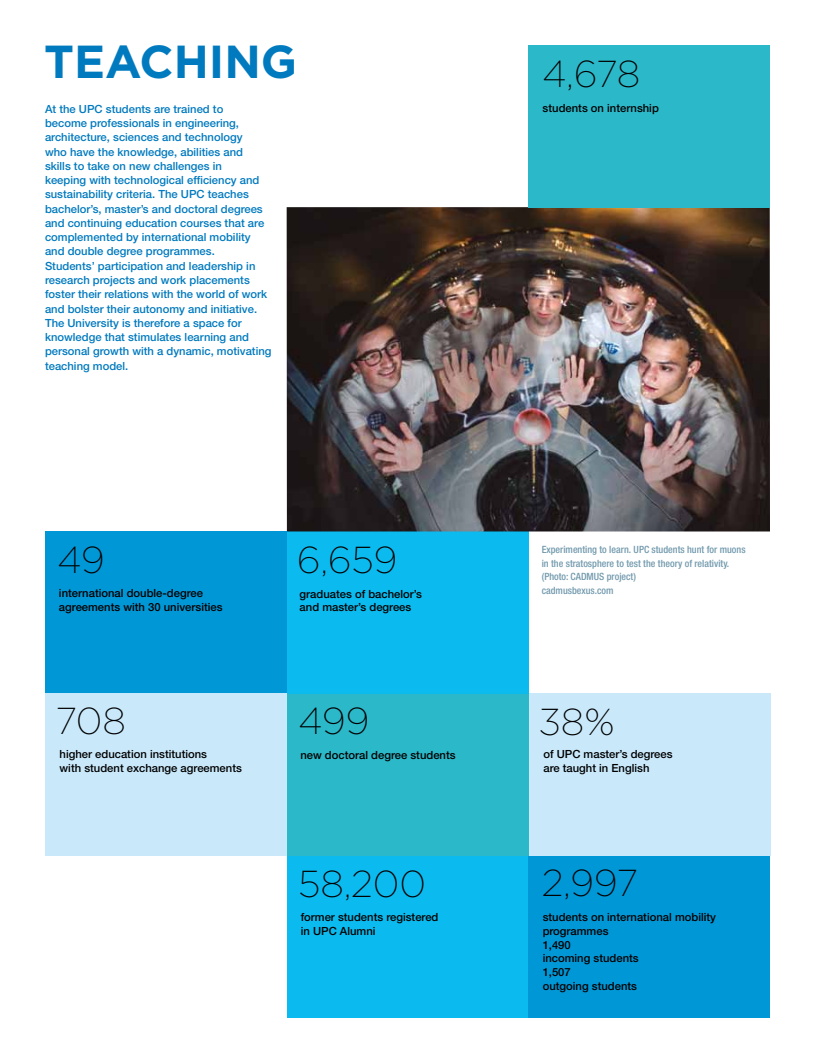
<style>
.page{position:relative;width:815px;height:1063px;background:#fff}
.page>*{position:absolute;margin:0;border:0;box-sizing:border-box;transform-origin:0 0}
.t1{font:700 46.25px "Gotham";color:#007abf}
.t2{font:200 37.5px "Gotham";color:#000}
.t3{font:500 11.25px/14.2px "Helvetica Neue LT Std";color:#007abf}
.t4{font:500 11.25px/13.8px "Helvetica Neue LT Std";color:#000}
.t5{font:500 condensed 10px/13.8px "Helvetica Neue LT Std";color:#7199ad}
</style>
<div class="page">
<div style="left:287px;top:694px;width:242px;height:162px;background:#2bb8c9"></div>
<div style="left:287px;top:531px;width:242px;height:163px;background:#0bbbef"></div>
<img style="left:287px;top:207px;width:483px;height:324px">
<div style="left:45px;top:531px;width:242px;height:163px;background:#0097d6"></div>
<div style="left:45px;top:694px;width:242px;height:162px;background:#c9e9fb"></div>
<div style="left:529px;top:45px;width:241px;height:162px;background:#2bb8c9"></div>
<div style="left:287px;top:856px;width:241px;height:162px;background:#0bbbef"></div>
<div style="left:528px;top:856px;width:242px;height:162px;background:#0097d6"></div>
<div style="left:529px;top:694px;width:241px;height:162px;background:#c9e9fb"></div>
<h1 class="t1" style="left:44px;top:35px;width:255px">TEACHING</h1>
<p class="t3" style="left:45px;top:102px;width:228px">At the UPC students are trained to<br>become professionals in engineering, architecture, sciences and technology<br>who have the knowledge, abilities and skills to take on new challenges in<br>keeping with technological efficiency and sustainability criteria. The UPC teaches bachelor’s, master’s and doctoral degrees and continuing education courses that are complemented by international mobility and double degree programmes.<br>Students’ participation and leadership in research projects and work placements foster their relations with the world of work and bolster their autonomy and initiative.<br>The University is therefore a space for knowledge that stimulates learning and personal growth with a dynamic, motivating teaching model.</p>
<h2 class="t2" style="left:58px;top:540px;width:49px">49</h2>
<p class="t4" style="left:59px;top:586px;width:165px">international double-degree agreements with 30 universities</p>
<h2 class="t2" style="left:56px;top:701px;width:72px">708</h2>
<p class="t4" style="left:60px;top:747px;width:184px">higher education institutions<br>with student exchange agreements</p>
<h2 class="t2" style="left:297px;top:540px;width:102px">6,659</h2>
<p class="t4" style="left:300px;top:587px;width:124px">graduates of bachelor’s and master’s degrees</p>
<h2 class="t2" style="left:299px;top:701px;width:72px">499</h2>
<p class="t4" style="left:300px;top:748px;width:157px">new doctoral degree students</p>
<h2 class="t2" style="left:298px;top:864px;width:129px">58,200</h2>
<p class="t4" style="left:301px;top:910px;width:139px">former students registered in UPC Alumni</p>
<h2 class="t2" style="left:543px;top:53px;width:99px">4,678</h2>
<p class="t4" style="left:543px;top:101px;width:118px">students on internship</p>
<p class="t5" style="left:542px;top:542px;width:205px">Experimenting to learn. UPC students hunt for muons in the stratosphere to test the theory of relativity. (Photo: CADMUS project)<br>cadmusbexus.com</p>
<h2 class="t2" style="left:540px;top:701px;width:76px">38%</h2>
<p class="t4" style="left:543px;top:747px;width:131px">of UPC master’s degrees are taught in English</p>
<h2 class="t2" style="left:542px;top:863px;width:97px">2,997</h2>
<p class="t4" style="left:543px;top:910px;width:175px">students on international mobility programmes<br>1,490<br>incoming students<br>1,507<br>outgoing students</p>
</div>
